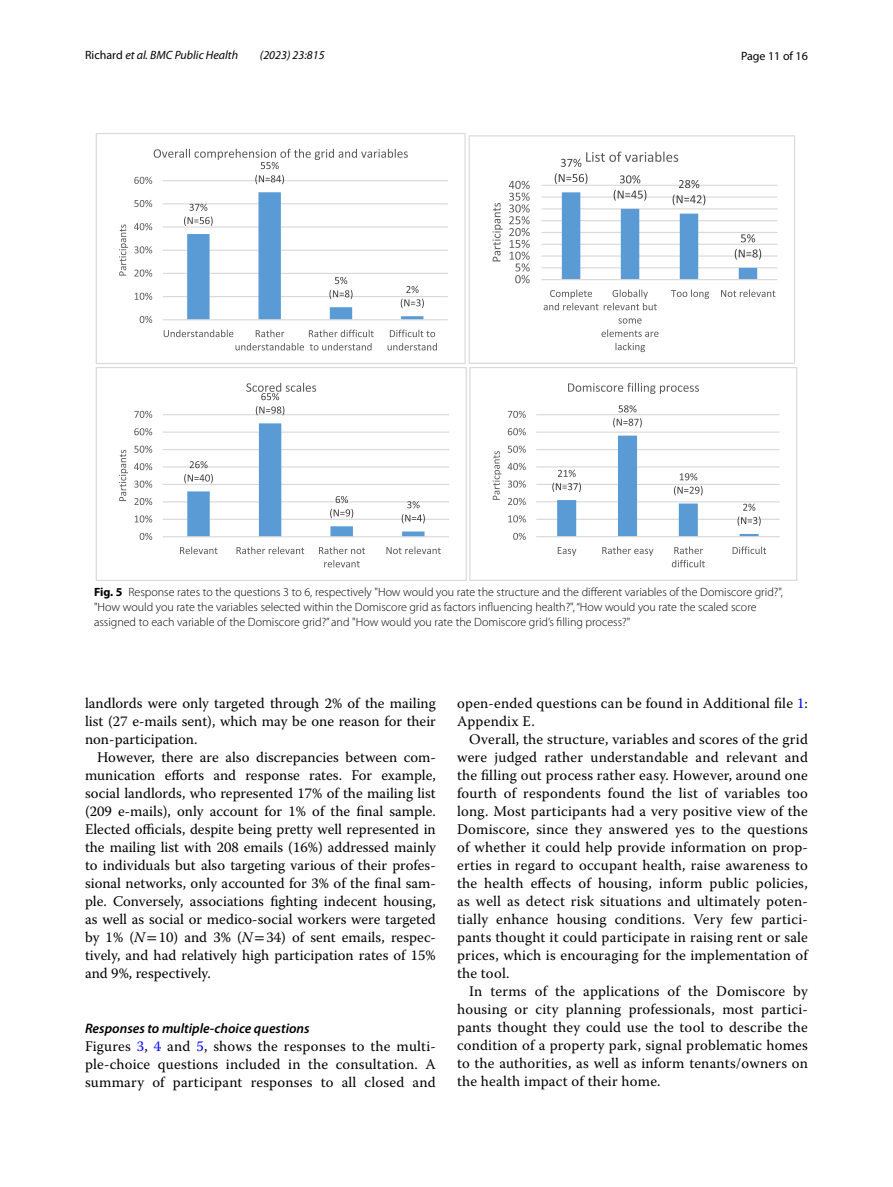
<style>
.page{position:relative;width:893px;height:1187px;background:#fff}
.page>*{position:absolute;margin:0;border:0;box-sizing:border-box;transform-origin:0 0}
.t1{font:14.7px/18px "Warnock Pro";letter-spacing:.015em;color:#000;text-align:justify}
.t2{font:italic 600 13.8px "Myriad Pro";color:#000}
.t3{font:300 12px/15px "Myriad Pro";color:#000}
.t4{font:italic 12px "Myriad Pro";color:#000}
.t5{font:12px "Myriad Pro";color:#000}
.s1{font-style:normal}
.s2{font-weight:700}
.s3{font-style:italic}
.s4{font-family:"STIX"}
.s5{color:#00f}
</style>
<div class="page">
<hr style="left:163px;top:296px;width:285px;height:1px;background:#d9d9d9">
<hr style="left:163px;top:273px;width:285px;height:1px;background:#d9d9d9">
<hr style="left:163px;top:250px;width:285px;height:1px;background:#d9d9d9">
<hr style="left:163px;top:226px;width:285px;height:1px;background:#d9d9d9">
<hr style="left:163px;top:203px;width:285px;height:1px;background:#d9d9d9">
<hr style="left:163px;top:180px;width:285px;height:1px;background:#d9d9d9">
<hr style="left:163px;top:319px;width:285px;height:1px;background:#d9d9d9">
<svg style="left:255px;top:175px;width:29px;height:9px"></svg>
<svg style="left:184px;top:192px;width:240px;height:128px"></svg>
<svg style="left:140px;top:316px;width:12px;height:7px"></svg>
<svg style="left:135px;top:292px;width:17px;height:8px"></svg>
<svg style="left:134px;top:269px;width:18px;height:8px"></svg>
<svg style="left:134px;top:246px;width:18px;height:7px"></svg>
<svg style="left:134px;top:223px;width:18px;height:7px"></svg>
<svg style="left:134px;top:200px;width:18px;height:7px"></svg>
<svg style="left:134px;top:177px;width:18px;height:7px"></svg>
<svg style="left:164px;top:329px;width:120px;height:8px"></svg>
<svg style="left:236px;top:343px;width:68px;height:7px"></svg>
<svg style="left:309px;top:329px;width:65px;height:8px"></svg>
<svg style="left:310px;top:343px;width:62px;height:7px"></svg>
<svg style="left:390px;top:329px;width:45px;height:8px"></svg>
<svg style="left:388px;top:343px;width:49px;height:7px"></svg>
<svg style="left:119px;top:224px;width:9px;height:51px"></svg>
<svg style="left:154px;top:149px;width:254px;height:20px"></svg>
<div style="left:96px;top:133px;width:370px;height:231px;border:1px solid #d9d9d9"></div>
<hr style="left:542px;top:267px;width:235px;height:1px;background:#d9d9d9">
<hr style="left:542px;top:255px;width:235px;height:1px;background:#d9d9d9">
<hr style="left:542px;top:244px;width:235px;height:1px;background:#d9d9d9">
<hr style="left:542px;top:232px;width:235px;height:1px;background:#d9d9d9">
<hr style="left:542px;top:220px;width:235px;height:1px;background:#d9d9d9">
<hr style="left:542px;top:208px;width:235px;height:1px;background:#d9d9d9">
<hr style="left:542px;top:196px;width:235px;height:2px;background:#d9d9d9">
<hr style="left:542px;top:185px;width:235px;height:1px;background:#d9d9d9">
<hr style="left:542px;top:279px;width:235px;height:1px;background:#d9d9d9">
<svg style="left:555px;top:173px;width:206px;height:106px"></svg>
<svg style="left:509px;top:181px;width:21px;height:102px"></svg>
<svg style="left:544px;top:289px;width:113px;height:21px"></svg>
<svg style="left:618px;top:318px;width:23px;height:5px"></svg>
<svg style="left:601px;top:329px;width:57px;height:8px"></svg>
<svg style="left:615px;top:343px;width:30px;height:9px"></svg>
<svg style="left:671px;top:289px;width:104px;height:10px"></svg>
<svg style="left:492px;top:203px;width:11px;height:58px"></svg>
<svg style="left:561px;top:151px;width:117px;height:16px"></svg>
<div style="left:469px;top:135px;width:326px;height:229px;border:1px solid #d9d9d9"></div>
<hr style="left:163px;top:518px;width:286px;height:2px;background:#d9d9d9">
<hr style="left:163px;top:501px;width:286px;height:1px;background:#d9d9d9">
<hr style="left:163px;top:484px;width:286px;height:1px;background:#d9d9d9">
<hr style="left:163px;top:466px;width:286px;height:1px;background:#d9d9d9">
<hr style="left:163px;top:449px;width:286px;height:1px;background:#d9d9d9">
<hr style="left:163px;top:431px;width:286px;height:1px;background:#d9d9d9">
<hr style="left:163px;top:414px;width:286px;height:1px;background:#d9d9d9">
<hr style="left:163px;top:536px;width:286px;height:1px;background:#d9d9d9">
<svg style="left:256px;top:406px;width:28px;height:9px"></svg>
<svg style="left:184px;top:423px;width:241px;height:113px"></svg>
<svg style="left:140px;top:532px;width:12px;height:8px"></svg>
<svg style="left:135px;top:515px;width:17px;height:7px"></svg>
<svg style="left:134px;top:498px;width:18px;height:7px"></svg>
<svg style="left:134px;top:480px;width:18px;height:7px"></svg>
<svg style="left:134px;top:463px;width:18px;height:7px"></svg>
<svg style="left:134px;top:445px;width:18px;height:8px"></svg>
<svg style="left:134px;top:428px;width:18px;height:7px"></svg>
<svg style="left:134px;top:410px;width:18px;height:8px"></svg>
<svg style="left:180px;top:546px;width:185px;height:8px"></svg>
<svg style="left:324px;top:560px;width:36px;height:7px"></svg>
<svg style="left:386px;top:546px;width:55px;height:8px"></svg>
<svg style="left:119px;top:450px;width:9px;height:51px"></svg>
<svg style="left:246px;top:383px;width:70px;height:17px"></svg>
<div style="left:96px;top:367px;width:371px;height:214px;border:1px solid #d9d9d9"></div>
<hr style="left:536px;top:518px;width:243px;height:2px;background:#d9d9d9">
<hr style="left:536px;top:501px;width:243px;height:1px;background:#d9d9d9">
<hr style="left:536px;top:484px;width:243px;height:1px;background:#d9d9d9">
<hr style="left:536px;top:466px;width:243px;height:1px;background:#d9d9d9">
<hr style="left:536px;top:449px;width:243px;height:1px;background:#d9d9d9">
<hr style="left:536px;top:431px;width:243px;height:1px;background:#d9d9d9">
<hr style="left:536px;top:414px;width:243px;height:1px;background:#d9d9d9">
<hr style="left:536px;top:536px;width:243px;height:1px;background:#d9d9d9">
<svg style="left:619px;top:405px;width:17px;height:7px"></svg>
<svg style="left:613px;top:418px;width:29px;height:9px"></svg>
<svg style="left:552px;top:435px;width:209px;height:101px"></svg>
<svg style="left:513px;top:532px;width:13px;height:8px"></svg>
<svg style="left:508px;top:515px;width:18px;height:7px"></svg>
<svg style="left:508px;top:498px;width:18px;height:7px"></svg>
<svg style="left:508px;top:480px;width:18px;height:7px"></svg>
<svg style="left:508px;top:463px;width:18px;height:7px"></svg>
<svg style="left:508px;top:445px;width:18px;height:8px"></svg>
<svg style="left:508px;top:428px;width:18px;height:7px"></svg>
<svg style="left:508px;top:410px;width:18px;height:8px"></svg>
<svg style="left:558px;top:546px;width:147px;height:21px"></svg>
<svg style="left:733px;top:546px;width:33px;height:8px"></svg>
<svg style="left:493px;top:451px;width:9px;height:48px"></svg>
<svg style="left:568px;top:383px;width:131px;height:11px"></svg>
<div style="left:469px;top:367px;width:328px;height:214px;border:1px solid #d9d9d9"></div>
<p class="t4" style="left:85px;top:48px;width:155px"><span class="s1">Richard</span> et al. BMC Public Health</p>
<p class="t4" style="left:260px;top:48px;width:66px">(2023) 23:815</p>
<p class="t5" style="left:741px;top:48px;width:68px">Page 11 of 16</p>
<p class="t3" style="left:94px;top:585px;width:690px"><span class="s2">Fig. 5</span> Response rates to the questions 3 to 6, respectively "How would you rate the structure and the different variables of the Domiscore grid?", "How would you rate the variables selected within the Domiscore grid as factors influencing health?", “How would you rate the scaled score assigned to each variable of the Domiscore grid?” and "How would you rate the Domiscore grid’s filling process?"</p>
<p class="t1" style="left:85px;top:694px;width:352px">landlords were only targeted through 2% of the mailing list (27 e-mails sent), which may be one reason for their non-participation.</p>
<p class="t1" style="left:85px;top:748px;width:352px;text-indent:12px">However, there are also discrepancies between com&shy;munication efforts and response rates. For example, social landlords, who represented 17% of the mailing list (209 e-mails), only account for 1% of the final sample.<br>Elected officials, despite being pretty well represented in the mailing list with 208 emails (16%) addressed mainly to individuals but also targeting various of their profes&shy;sional networks, only accounted for 3% of the final sam&shy;ple. Conversely, associations fighting indecent housing, as well as social or medico-social workers were targeted by 1% (<span class="s3">N</span><span class="s4">=</span>10) and 3% (<span class="s3">N</span><span class="s4">=</span>34) of sent emails, respec&shy;tively, and had relatively high participation rates of 15% and 9%, respectively.</p>
<p class="t2" style="left:85px;top:1019px;width:226px">Responses to multiple‑choice questions</p>
<p class="t1" style="left:85px;top:1036px;width:352px">Figures <span class="s5">3</span>, <span class="s5">4</span> and <span class="s5">5</span>, shows the responses to the multi&shy;ple-choice questions included in the consultation. A summary of participant responses to all closed and</p>
<p class="t1" style="left:457px;top:694px;width:352px">open-ended questions can be found in Additional file <span class="s5">1</span>:<br>Appendix E.</p>
<p class="t1" style="left:457px;top:730px;width:352px;text-indent:12px">Overall, the structure, variables and scores of the grid were judged rather understandable and relevant and the filling out process rather easy. However, around one fourth of respondents found the list of variables too long. Most participants had a very positive view of the Domiscore, since they answered yes to the questions of whether it could help provide information on prop&shy;erties in regard to occupant health, raise awareness to the health effects of housing, inform public policies, as well as detect risk situations and ultimately poten&shy;tially enhance housing conditions. Very few partici&shy;pants thought it could participate in raising rent or sale prices, which is encouraging for the implementation of the tool.</p>
<p class="t1" style="left:457px;top:982px;width:352px;text-indent:12px">In terms of the applications of the Domiscore by housing or city planning professionals, most partici&shy;pants thought they could use the tool to describe the condition of a property park, signal problematic homes to the authorities, as well as inform tenants/owners on the health impact of their home.</p>
</div>
